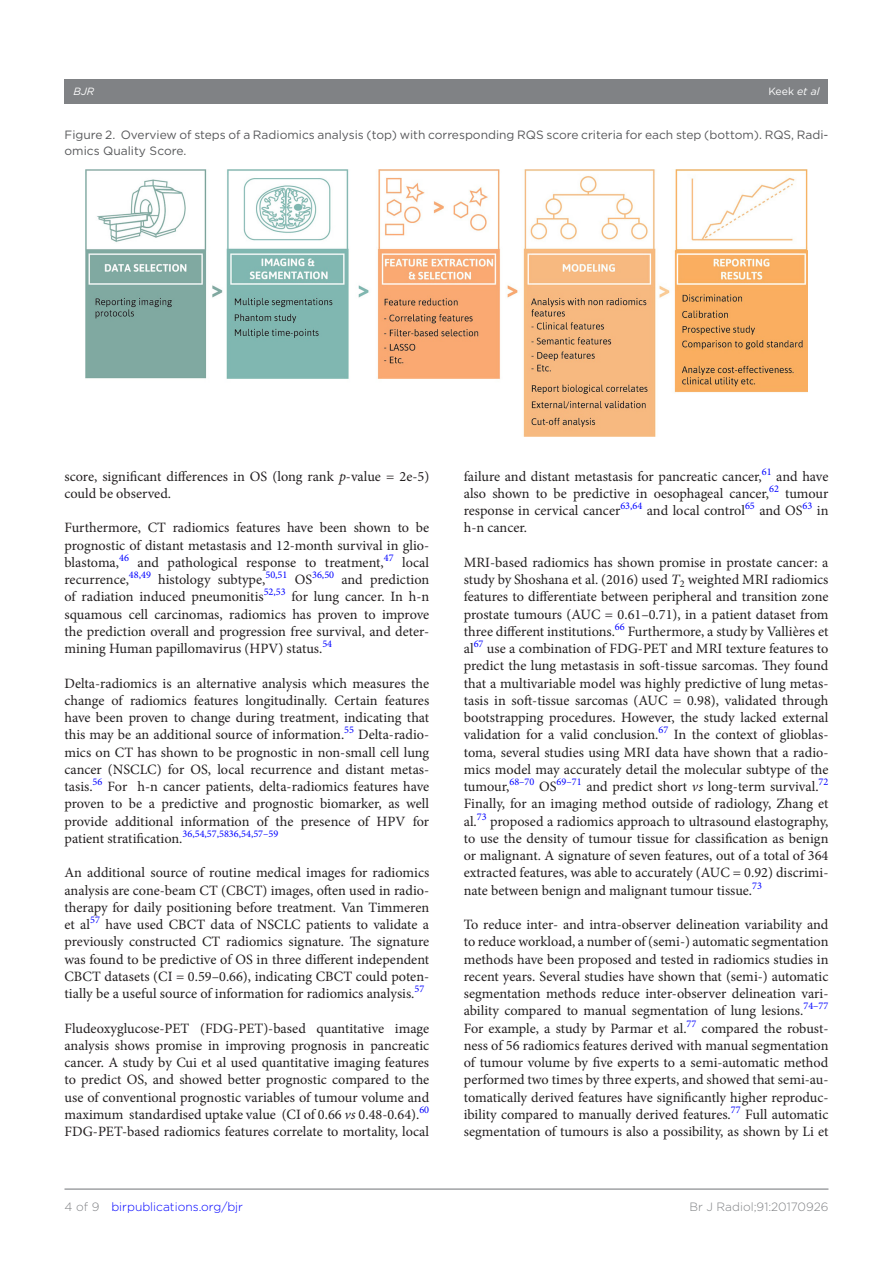
<style>
.page{position:relative;width:893px;height:1263px;background:#fff}
.page>*{position:absolute;margin:0;border:0;box-sizing:border-box;transform-origin:0 0}
.t1{font:14.25px/17.2px "Minion Pro";color:#231f20;text-align:justify}
.t2{font:12px/16.5px "Gotham";color:#57585a}
.t3{font:300 12px "Gotham";color:#00f}
.t4{font:300 12px "Gotham";color:#808285}
.t5{font:10.5px "Gotham";color:#fff}
.t6{font:italic 10.5px "Gotham";color:#fff}
.s1{font-style:italic}
.s2{color:#808285}
</style>
<div class="page">
<hr style="left:64px;top:1188px;width:764px;height:2px;background:#808285">
<div style="left:64px;top:79px;width:764px;height:24px;background:#808285"></div>
<img style="left:85px;top:169px;width:723px;height:268px">
<p class="t6" style="left:74px;top:85px;width:22px">BJR</p>
<p class="t5" style="left:768px;top:85px;width:53px">Keek <span class="s1">et al</span></p>
<p class="t2" style="left:64px;top:126px;width:765px">Figure 2. Overview of steps of a Radiomics analysis (top) with corresponding RQS score criteria for each step (bottom). RQS, Radi&shy;omics Quality Score.</p>
<p class="t1" style="left:64px;top:467px;width:366px">score, significant differences in OS (long rank <span class="s1">p</span>-value = 2e-5) could be observed.</p>
<p class="t1" style="left:64px;top:519px;width:366px">Furthermore, CT radiomics features have been shown to be prognostic of distant metastasis and 12-month survival in glio&shy;blastoma,<sup>46</sup> and pathological response to treatment,<sup>47</sup> local recurrence,<sup>48,49</sup> histology subtype,<sup>50,51</sup> OS<sup>36,50</sup> and prediction of radiation induced pneumonitis<sup>52,53</sup> for lung cancer. In h-n squamous cell carcinomas, radiomics has proven to improve the prediction overall and progression free survival, and deter&shy;mining Human papillomavirus (HPV) status.<sup>54</sup></p>
<p class="t1" style="left:64px;top:674px;width:366px">Delta-radiomics is an alternative analysis which measures the change of radiomics features longitudinally. Certain features have been proven to change during treatment, indicating that this may be an additional source of information.<sup>55</sup> Delta-radio&shy;mics on CT has shown to be prognostic in non-small cell lung cancer (NSCLC) for OS, local recurrence and distant metas&shy;tasis.<sup>56</sup> For h-n cancer patients, delta-radiomics features have proven to be a predictive and prognostic biomarker, as well provide additional information of the presence of HPV for patient stratification.<sup>36,54,57,5836,54,57–59</sup></p>
<p class="t1" style="left:64px;top:864px;width:366px">An additional source of routine medical images for radiomics analysis are cone-beam CT (CBCT) images, often used in radio&shy;therapy for daily positioning before treatment. Van Timmeren et al<sup>57</sup> have used CBCT data of NSCLC patients to validate a previously constructed CT radiomics signature. The signature was found to be predictive of OS in three different independent CBCT datasets (CI = 0.59–0.66), indicating CBCT could poten&shy;tially be a useful source of information for radiomics analysis.<sup>57</sup></p>
<p class="t1" style="left:64px;top:1019px;width:366px">Fludeoxyglucose-PET (FDG-PET)-based quantitative image analysis shows promise in improving prognosis in pancreatic cancer. A study by Cui et al used quantitative imaging features to predict OS, and showed better prognostic compared to the use of conventional prognostic variables of tumour volume and maximum standardised uptake value (CI of 0.66 <span class="s1">vs</span> 0.48-0.64).<sup>60<br></sup>FDG-PET-based radiomics features correlate to mortality, local</p>
<p class="t1" style="left:464px;top:467px;width:366px">failure and distant metastasis for pancreatic cancer,<sup>61</sup> and have also shown to be predictive in oesophageal cancer,<sup>62</sup> tumour response in cervical cancer<sup>63,64</sup> and local control<sup>65</sup> and OS<sup>63</sup> in h-n cancer.</p>
<p class="t1" style="left:464px;top:554px;width:366px">MRI-based radiomics has shown promise in prostate cancer: a study by Shoshana et al. (2016) used <span class="s1">T</span><sub>2</sub> weighted MRI radiomics features to differentiate between peripheral and transition zone prostate tumours (AUC = 0.61–0.71), in a patient dataset from three different institutions.<sup>66</sup> Furthermore, a study by Vallières et al<sup>67</sup> use a combination of FDG-PET and MRI texture features to predict the lung metastasis in soft-tissue sarcomas. They found that a multivariable model was highly predictive of lung metas&shy;tasis in soft-tissue sarcomas (AUC = 0.98), validated through bootstrapping procedures. However, the study lacked external validation for a valid conclusion.<sup>67</sup> In the context of glioblas&shy;toma, several studies using MRI data have shown that a radio&shy;mics model may accurately detail the molecular subtype of the tumour,<sup>68–70</sup> OS<sup>69–71</sup> and predict short <span class="s1">vs</span> long-term survival.<sup>72<br></sup>Finally, for an imaging method outside of radiology, Zhang et al.<sup>73</sup> proposed a radiomics approach to ultrasound elastography, to use the density of tumour tissue for classification as benign or malignant. A signature of seven features, out of a total of 364 extracted features, was able to accurately (AUC = 0.92) discrimi&shy;nate between benign and malignant tumour tissue.<sup>73</sup></p>
<p class="t1" style="left:464px;top:916px;width:366px">To reduce inter- and intra-observer delineation variability and to reduce workload, a number of (semi-) automatic segmentation methods have been proposed and tested in radiomics studies in recent years. Several studies have shown that (semi-) automatic segmentation methods reduce inter-observer delineation vari&shy;ability compared to manual segmentation of lung lesions.<sup>74–77<br></sup>For example, a study by Parmar et al.<sup>77</sup> compared the robust&shy;ness of 56 radiomics features derived with manual segmentation of tumour volume by five experts to a semi-automatic method performed two times by three experts, and showed that semi-au&shy;tomatically derived features have significantly higher reproduc&shy;ibility compared to manually derived features.<sup>77</sup> Full automatic segmentation of tumours is also a possibility, as shown by Li et</p>
<p class="t3" style="left:64px;top:1199px;width:180px"><span class="s2">4 of 9</span> birpublications.org/bjr</p>
<p class="t4" style="left:689px;top:1199px;width:141px">Br J Radiol;91:20170926</p>
</div>
